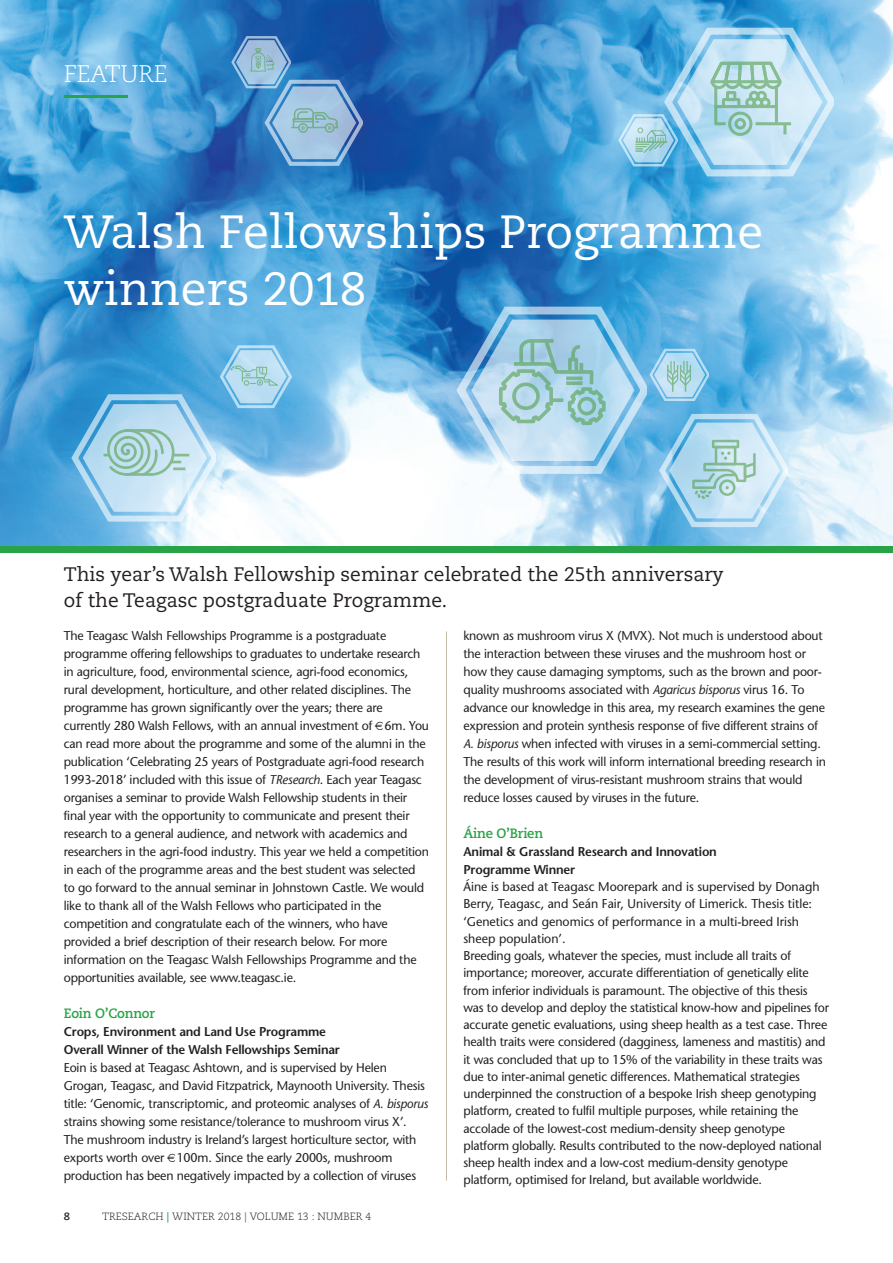
<style>
.page{position:relative;width:893px;height:1263px;background:#fff}
.page>*{position:absolute;margin:0;border:0;box-sizing:border-box;transform-origin:0 0}
.t1{font:46.5px/56.8px "Caecilia";color:#fff}
.t2{font:300 24px "Caecilia";letter-spacing:-.015em;color:#fff}
.t3{font:19.5px/25.5px "Caecilia";color:#231f20}
.t4{font:700 13.5px "Caecilia";letter-spacing:-.015em;color:#29a347}
.t5{font:12.75px/18px "Stone Sans";letter-spacing:-.015em;color:#231f20}
.t6{font:600 12.75px/18px "Stone Sans";letter-spacing:-.015em;color:#231f20}
.t7{font:300 10.5px "Caecilia";color:#231f20}
.t8{font:700 10.5px "Caecilia";color:#231f20}
.s1{font-style:italic}
.s2{font-weight:700;color:#29a347}
.s3{font-weight:700;color:#5b9e44}
</style>
<div class="page">
<img style="left:0;top:0;width:893px;height:546px">
<hr style="left:446px;top:631px;width:1px;height:549px;background:#c2b9a6">
<hr style="left:64px;top:95px;width:64px;height:2px;background:#29a347">
<div style="left:0;top:546px;width:893px;height:7px;background:#29a347"></div>
<svg style="left:71px;top:345px;width:220px;height:179px;background:#90c7e5"></svg>
<svg style="left:456px;top:307px;width:332px;height:222px;background:#97cae5"></svg>
<svg style="left:618px;top:28px;width:215px;height:151px;background:#99cde6"></svg>
<svg style="left:231px;top:36px;width:131px;height:131px;background:#5b8fc4"></svg>
<h2 class="t2" style="left:64px;top:64px;width:105px">FEATURE</h2>
<h1 class="t1" style="left:64px;top:208px;width:701px">Walsh Fellowships Programme winners 2018</h1>
<h3 class="t3" style="left:64px;top:564px;width:661px">This year’s Walsh Fellowship seminar celebrated the 25th anniversary of the Teagasc postgraduate Programme.</h3>
<p class="t5" style="left:64px;top:628px;width:367px">The Teagasc Walsh Fellowships Programme is a postgraduate programme offering fellowships to graduates to undertake research in agriculture, food, environmental science, agri-food economics, rural development, horticulture, and other related disciplines. The programme has grown significantly over the years; there are currently 280 Walsh Fellows, with an annual investment of 6m. You can read more about the programme and some of the alumni in the publication ‘Celebrating 25 years of Postgraduate agri-food research 1993-2018’ included with this issue of <span class="s1">TResearch</span>. Each year Teagasc organises a seminar to provide Walsh Fellowship students in their final year with the opportunity to communicate and present their research to a general audience, and network with academics and researchers in the agri-food industry. This year we held a competition in each of the programme areas and the best student was selected to go forward to the annual seminar in Johnstown Castle. We would like to thank all of the Walsh Fellows who participated in the competition and congratulate each of the winners, who have provided a brief description of their research below. For more information on the Teagasc Walsh Fellowships Programme and the opportunities available, see www.teagasc.ie.</p>
<p class="t4" style="left:64px;top:1007px;width:93px">Eoin O’Connor</p>
<p class="t6" style="left:64px;top:1024px;width:278px">Crops, Environment and Land Use Programme<br>Overall Winner of the Walsh Fellowships Seminar</p>
<p class="t5" style="left:64px;top:1060px;width:366px">Eoin is based at Teagasc Ashtown, and is supervised by Helen Grogan, Teagasc, and David Fitzpatrick, Maynooth University. Thesis title: ‘Genomic, transcriptomic, and proteomic analyses of <span class="s1">A. bisporus </span>strains showing some resistance/tolerance to mushroom virus X’.<br>The mushroom industry is Ireland’s largest horticulture sector, with exports worth over 100m. Since the early 2000s, mushroom production has been negatively impacted by a collection of viruses</p>
<p class="t8" style="left:64px;top:1212px;width:8px">8</p>
<p class="t7" style="left:102px;top:1212px;width:271px">TRESEARCH <span class="s2">|</span> WINTER 2018 <span class="s3">|</span> VOLUME 13 : NUMBER 4</p>
<p class="t5" style="left:463px;top:628px;width:364px">known as mushroom virus X (MVX). Not much is understood about the interaction between these viruses and the mushroom host or how they cause damaging symptoms, such as the brown and poor&shy;quality mushrooms associated with <span class="s1">Agaricus bisporus</span> virus 16. To advance our knowledge in this area, my research examines the gene expression and protein synthesis response of five different strains of <span class="s1">A. bisporus</span> when infected with viruses in a semi-commercial setting.<br>The results of this work will inform international breeding research in the development of virus-resistant mushroom strains that would reduce losses caused by viruses in the future.</p>
<p class="t4" style="left:463px;top:827px;width:81px">Áine O’Brien</p>
<p class="t6" style="left:463px;top:844px;width:255px">Animal &amp; Grassland Research and Innovation<br>Programme Winner</p>
<p class="t5" style="left:463px;top:879px;width:367px;line-height:17.2px">Áine is based at Teagasc Moorepark and is supervised by Donagh Berry, Teagasc, and Seán Fair, University of Limerick. Thesis title: ‘Genetics and genomics of performance in a multi-breed Irish sheep population’.<br>Breeding goals, whatever the species, must include all traits of importance; moreover, accurate differentiation of genetically elite from inferior individuals is paramount. The objective of this thesis was to develop and deploy the statistical know-how and pipelines for accurate genetic evaluations, using sheep health as a test case. Three health traits were considered (dagginess, lameness and mastitis) and it was concluded that up to 15% of the variability in these traits was due to inter-animal genetic differences. Mathematical strategies underpinned the construction of a bespoke Irish sheep genotyping platform, created to fulfil multiple purposes, while retaining the accolade of the lowest-cost medium-density sheep genotype platform globally. Results contributed to the now-deployed national sheep health index and a low-cost medium-density genotype platform, optimised for Ireland, but available worldwide.</p>
</div>
